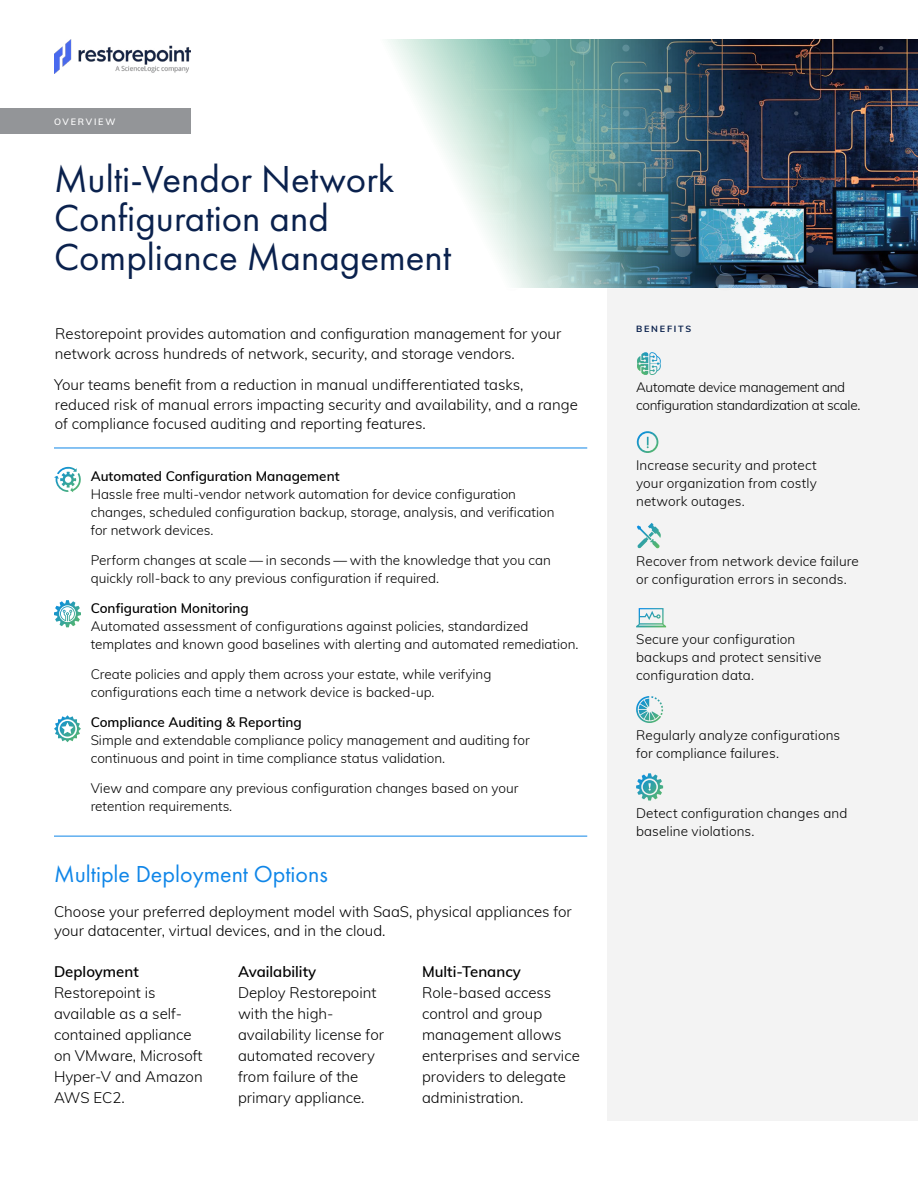
<style>
.page{position:relative;width:918px;height:1188px;background:#fff}
.page>*{position:absolute;margin:0;border:0;box-sizing:border-box;transform-origin:0 0}
.t1{font:39px/39px "Futura PT";color:#0a214d}
.t2{font:24px "Futura PT";color:#1086e8}
.t3{font:300 15px/21px "Muli";color:#000}
.t4{font:600 15px "Muli";color:#000}
.t5{font:300 13.5px/18px "Muli";color:#000}
.t6{font:600 13.5px "Muli";color:#000}
.t7{font:300 13.5px/18px "Muli";letter-spacing:-.02em;color:#000}
.t8{font:600 9px "Muli";letter-spacing:.2em;color:#fff}
.t9{font:700 9px "Muli";letter-spacing:.2em;color:#0a214d}
</style>
<div class="page">
<div style="left:608px;top:287px;width:310px;height:833px;background:#f3f3f3"></div>
<img style="left:748px;top:39px;width:170px;height:248px">
<svg style="left:879px;top:46px;width:4px;height:4px"></svg>
<svg style="left:794px;top:111px;width:4px;height:4px"></svg>
<svg style="left:807px;top:279px;width:6px;height:6px"></svg>
<svg style="left:850px;top:280px;width:5px;height:4px"></svg>
<svg style="left:716px;top:273px;width:18px;height:18px"></svg>
<svg style="left:759px;top:274px;width:16px;height:16px"></svg>
<svg style="left:764px;top:246px;width:7px;height:7px"></svg>
<div style="left:807px;top:246px;width:7px;height:7px;background:#4d5871;border-radius:50%"></div>
<svg style="left:765px;top:215px;width:5px;height:4px"></svg>
<img style="left:683px;top:39px;width:65px;height:248px">
<svg style="left:387px;top:39px;width:296px;height:249px"></svg>
<div style="left:0;top:108px;width:190px;height:26px;background:#939598"></div>
<hr style="left:54px;top:448px;width:533px;height:1px;background:#1086e8">
<hr style="left:54px;top:836px;width:533px;height:1px;background:#1086e8">
<img style="left:54px;top:39px;width:136px;height:34px">
<svg style="left:54px;top:467px;width:27px;height:25px"></svg>
<svg style="left:54px;top:600px;width:27px;height:27px"></svg>
<svg style="left:54px;top:715px;width:27px;height:27px"></svg>
<svg style="left:637px;top:523px;width:24px;height:25px"></svg>
<svg style="left:637px;top:431px;width:21px;height:22px"></svg>
<svg style="left:636px;top:608px;width:30px;height:19px"></svg>
<svg style="left:637px;top:352px;width:24px;height:23px"></svg>
<svg style="left:636px;top:773px;width:27px;height:28px"></svg>
<svg style="left:636px;top:696px;width:27px;height:27px"></svg>
<p class="t8" style="left:54px;top:115px;width:63px">OVERVIEW</p>
<h1 class="t1" style="left:54px;top:159px;width:399px">Multi-Vendor Network<br>Configuration and<br>Compliance Management</h1>
<p class="t3" style="left:55px;top:323px;width:508px;line-height:19.5px">Restorepoint provides automation and configuration management for your network across hundreds of network, security, and storage vendors.</p>
<p class="t3" style="left:54px;top:374px;width:525px;line-height:19.5px">Your teams benefit from a reduction in manual undifferentiated tasks, reduced risk of manual errors impacting security and availability, and a range of compliance focused auditing and reporting features.</p>
<p class="t6" style="left:91px;top:467px;width:250px">Automated Configuration Management</p>
<p class="t5" style="left:91px;top:485px;width:465px">Hassle free multi-vendor network automation for device configuration changes, scheduled configuration backup, storage, analysis, and verification for network devices.</p>
<p class="t5" style="left:91px;top:551px;width:462px">Perform changes at scale — in seconds — with the knowledge that you can quickly roll-back to any previous configuration if required.</p>
<p class="t6" style="left:91px;top:599px;width:160px">Configuration Monitoring</p>
<p class="t5" style="left:91px;top:617px;width:489px">Automated assessment of configurations against policies, standardized templates and known good baselines with alerting and automated remediation.</p>
<p class="t5" style="left:91px;top:665px;width:402px">Create policies and apply them across your estate, while verifying configurations each time a network device is backed-up.</p>
<p class="t6" style="left:91px;top:713px;width:213px">Compliance Auditing &amp; Reporting</p>
<p class="t5" style="left:91px;top:731px;width:441px">Simple and extendable compliance policy management and auditing for continuous and point in time compliance status validation.</p>
<p class="t5" style="left:91px;top:779px;width:429px">View and compare any previous configuration changes based on your retention requirements.</p>
<h2 class="t2" style="left:54px;top:860px;width:275px">Multiple Deployment Options</h2>
<p class="t3" style="left:54px;top:901px;width:519px;line-height:19.5px">Choose your preferred deployment model with SaaS, physical appliances for your datacenter, virtual devices, and in the cloud.</p>
<p class="t4" style="left:54px;top:960px;width:86px">Deployment</p>
<p class="t3" style="left:54px;top:981px;width:150px">Restorepoint is available as a self&shy;contained appliance on VMware, Microsoft<br>Hyper-V and Amazon<br>AWS EC2.</p>
<p class="t4" style="left:238px;top:960px;width:80px">Availability</p>
<p class="t3" style="left:238px;top:981px;width:148px">Deploy Restorepoint with the high&shy;availability license for automated recovery from failure of the primary appliance.</p>
<p class="t4" style="left:422px;top:960px;width:100px">Multi-Tenancy</p>
<p class="t3" style="left:422px;top:981px;width:159px">Role-based access control and group management allows enterprises and service providers to delegate administration.</p>
<p class="t9" style="left:636px;top:322px;width:57px">BENEFITS</p>
<p class="t7" style="left:636px;top:377px;width:226px">Automate device management and configuration standardization at scale.</p>
<p class="t5" style="left:636px;top:455px;width:182px;text-align:justify">Increase security and protect your organization from costly network outages.</p>
<p class="t5" style="left:636px;top:551px;width:224px">Recover from network device failure or configuration errors in seconds.</p>
<p class="t5" style="left:636px;top:629px;width:187px">Secure your configuration backups and protect sensitive configuration data.</p>
<p class="t5" style="left:636px;top:725px;width:206px">Regularly analyze configurations for compliance failures.</p>
<p class="t5" style="left:636px;top:803px;width:213px">Detect configuration changes and baseline violations.</p>
</div>
